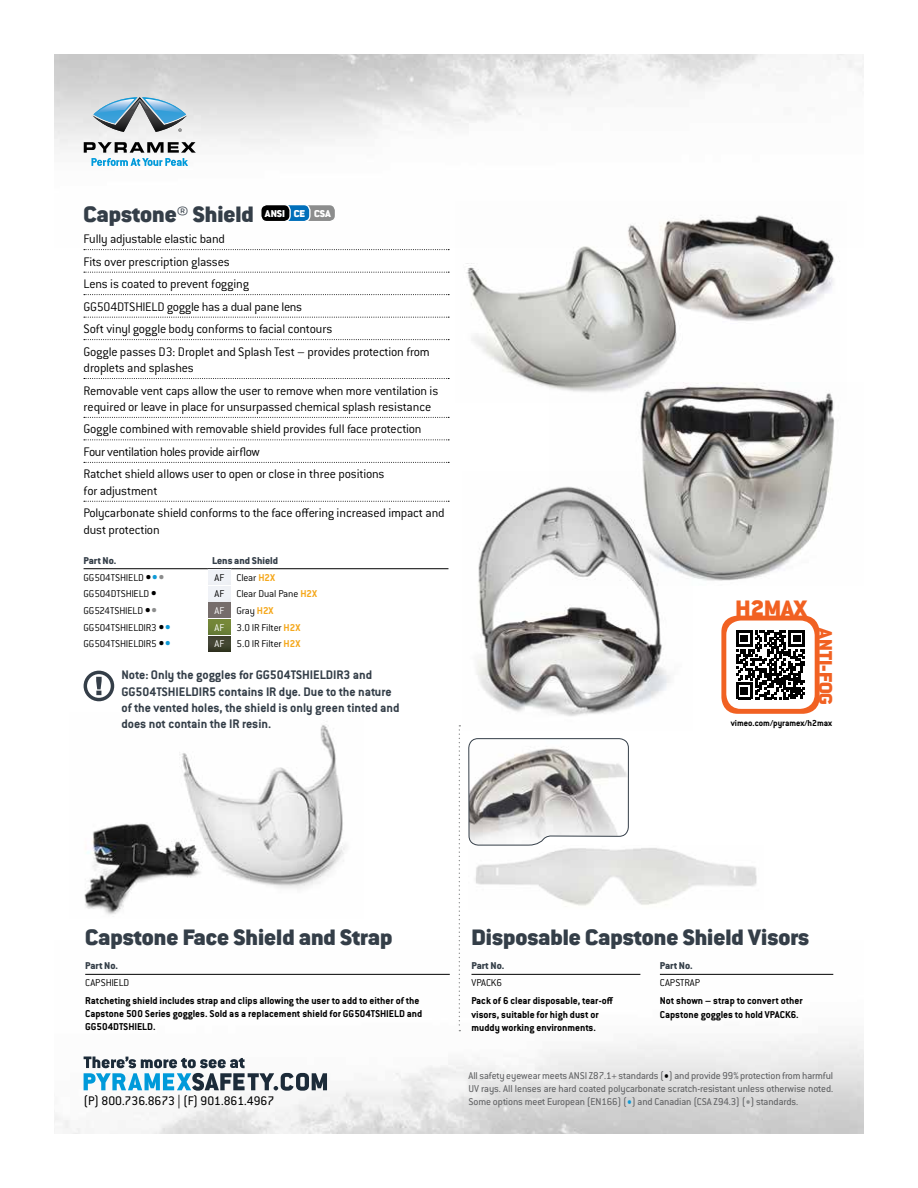
<style>
.page{position:relative;width:918px;height:1188px;background:#fff}
.page>*{position:absolute;margin:0;border:0;box-sizing:border-box;transform-origin:0 0}
.t1{font:900 24.6px "Conduit ITC Std";color:#343e48}
.t2{font:900 24.6px "Conduit ITC Std";color:#f16122}
.t3{font:900 20.4px "Conduit ITC Std";color:#f16122}
.t4{font:300 13.65px/22.5px "Conduit ITC Std";letter-spacing:-.015em;color:#000}
.t5{font:700 13.65px/16.4px "Conduit ITC Std";color:#343e48}
.t6{font:13.65px "Conduit ITC Std";color:#000}
.t7{font:700 10.95px/13.6px "Conduit ITC Std";color:#000}
.t8{font:10.95px/13px "Conduit ITC Std";letter-spacing:-.005em;color:#5f6062}
.t9{font:300 10.95px/16.6px "Conduit ITC Std";letter-spacing:-.01em;color:#000}
.t10{font:800 10.95px/16.6px "Conduit ITC Std";color:#343e48}
.t11{font:900 10.95px "Conduit ITC Std";color:#fff}
.t12{font:700 9.6px "Conduit ITC Std";color:#000}
.s1{font-weight:900;font-size:12.6px}
.s2{font-weight:900;font-size:12.6px;color:#0f9ad6}
.s3{font-weight:900;font-size:12.6px;color:#8c8d8d}
.s4{font-weight:700;color:#f5a81c}
.s5{color:#fff}
.s6{font-weight:800;color:#343e48}
.s7{font-weight:300;color:#000}
.s8{font-size:12.6px;color:#000}
.s9{font-size:12.6px;color:#0f9ad6}
.s10{font-size:12.6px;color:#8b8d8e}
</style>
<div class="page">
<svg style="left:84px;top:1057px;width:243px;height:34px"></svg>
<svg style="left:84px;top:142px;width:112px;height:24px"></svg>
<svg style="left:93px;top:97px;width:94px;height:35px;background:#91adbe"></svg>
<img style="left:629px;top:848px;width:128px;height:57px">
<svg style="left:468px;top:738px;width:161px;height:396px"></svg>
<svg style="left:459px;top:725px;width:1px;height:306px"></svg>
<hr style="left:85px;top:974px;width:365px;height:1px;background:#000">
<img style="left:84px;top:721px;width:262px;height:194px">
<hr style="left:472px;top:974px;width:168px;height:1px;background:#000">
<hr style="left:660px;top:974px;width:173px;height:1px;background:#000">
<div style="left:261px;top:205px;width:75px;height:17px;background:#8c8d8d;border-radius:6px"></div>
<div style="left:260px;top:204px;width:76px;height:18px;border:1px solid #fff;border-radius:6px"></div>
<div style="left:261px;top:205px;width:49px;height:17px;background:#006fba;border-radius:6px"></div>
<div style="left:260px;top:204px;width:51px;height:18px;border:1px solid #fff;border-radius:6px"></div>
<div style="left:261px;top:205px;width:29px;height:17px;background:#000;border-radius:6px"></div>
<div style="left:260px;top:204px;width:31px;height:18px;border:1px solid #fff;border-radius:6px"></div>
<svg style="left:84px;top:249px;width:365px;height:1px"></svg>
<svg style="left:84px;top:272px;width:365px;height:1px"></svg>
<svg style="left:84px;top:294px;width:365px;height:1px"></svg>
<svg style="left:84px;top:317px;width:365px;height:1px"></svg>
<svg style="left:84px;top:339px;width:365px;height:1px"></svg>
<svg style="left:84px;top:378px;width:365px;height:1px"></svg>
<svg style="left:84px;top:417px;width:365px;height:1px"></svg>
<svg style="left:84px;top:440px;width:365px;height:1px"></svg>
<svg style="left:84px;top:462px;width:365px;height:1px"></svg>
<svg style="left:84px;top:501px;width:365px;height:1px"></svg>
<hr style="left:84px;top:568px;width:123px;height:1px;background:#000">
<svg style="left:207px;top:568px;width:25px;height:1px"></svg>
<hr style="left:232px;top:568px;width:216px;height:1px;background:#000">
<img style="left:208px;top:620px;width:22px;height:31px">
<div style="left:84px;top:671px;width:30px;height:30px;border:3px solid #343e48;border-radius:50%"></div>
<svg style="left:96px;top:677px;width:6px;height:18px"></svg>
<div style="left:721px;top:616px;width:99px;height:98px;background:#f16122;border-radius:16px"></div>
<div style="left:726px;top:621px;width:89px;height:88px;background:#fff;border-radius:15px"></div>
<svg style="left:736px;top:630px;width:69px;height:69px"></svg>
<img style="left:466px;top:214px;width:374px;height:174px">
<img style="left:477px;top:490px;width:193px;height:226px">
<img style="left:550px;top:383px;width:290px;height:202px">
<p class="t1" style="left:84px;top:201px;width:172px">Capstone® Shield</p>
<p class="t11" style="left:265px;top:207px;width:68px">ANSI CE CSA</p>
<p class="t4" style="left:84px;top:227px;width:348px">Fully adjustable elastic band<br>Fits over prescription glasses<br>Lens is coated to prevent fogging<br>GG504DTSHIELD goggle has a dual pane lens<br>Soft vinyl goggle body conforms to facial contours<br>Goggle passes D3: Droplet and Splash Test – provides protection from</p>
<p class="t4" style="left:84px;top:356px;width:356px">droplets and splashes<br>Removable vent caps allow the user to remove when more ventilation is</p>
<p class="t4" style="left:84px;top:395px;width:349px">required or leave in place for unsurpassed chemical splash resistance Goggle combined with removable shield provides full face protection Four ventilation holes provide airflow<br>Ratchet shield allows user to open or close in three positions</p>
<p class="t4" style="left:84px;top:479px;width:363px">for adjustment<br>Polycarbonate shield conforms to the face offering increased impact and</p>
<p class="t4" style="left:84px;top:518px;width:78px">dust protection</p>
<p class="t10" style="left:84px;top:552px;width:34px">Part No.</p>
<p class="t10" style="left:212px;top:552px;width:68px">Lens and Shield</p>
<p class="t9" style="left:84px;top:568px;width:82px">GG504TSHIELD <span class="s1">•</span><span class="s2">•</span><span class="s3">•</span></p>
<p class="t9" style="left:214px;top:568px;width:62px">AF Clear <span class="s4">H2X</span></p>
<p class="t9" style="left:84px;top:585px;width:75px">GG504DTSHIELD <span class="s1">•</span></p>
<p class="t9" style="left:214px;top:585px;width:104px">AF Clear Dual Pane <span class="s4">H2X</span></p>
<p class="t9" style="left:84px;top:602px;width:75px">GG524TSHIELD <span class="s1">•</span><span class="s3">•</span></p>
<p class="t9" style="left:214px;top:602px;width:61px"><span class="s5">AF</span> Gray <span class="s4">H2X</span></p>
<p class="t9" style="left:84px;top:619px;width:89px">GG504TSHIELDIR3 <span class="s1">•</span><span class="s2">•</span></p>
<p class="t9" style="left:214px;top:619px;width:87px"><span class="s5">AF</span> 3.0 IR Filter <span class="s4">H2X</span></p>
<p class="t9" style="left:84px;top:635px;width:89px">GG504TSHIELDIR5 <span class="s1">•</span><span class="s2">•</span></p>
<p class="t9" style="left:214px;top:635px;width:87px"><span class="s5">AF</span> 5.0 IR Filter <span class="s4">H2X</span></p>
<p class="t5" style="left:121px;top:666px;width:280px">Note: Only the goggles for GG504TSHIELDIR3 and GG504TSHIELDIR5 contains IR dye. Due to the nature of the vented holes, the shield is only green tinted and does not contain the IR resin.</p>
<p class="t2" style="left:736px;top:595px;width:73px">H2MAX</p>
<p class="t3" style="left:837px;top:628px;width:78px;rotate:90deg">ANTI-FOG</p>
<p class="t12" style="left:731px;top:717px;width:103px">vimeo.com/pyramex/h2max</p>
<p class="t1" style="left:85px;top:924px;width:309px">Capstone Face Shield and Strap</p>
<p class="t9" style="left:85px;top:957px;width:46px"><span class="s6">Part No.<br></span>CAPSHIELD</p>
<p class="t7" style="left:85px;top:994px;width:339px;line-height:13px">Ratcheting shield includes strap and clips allowing the user to add to either of the<br>Capstone 500 Series goggles. Sold as a replacement shield for GG504TSHIELD and<br>GG504DTSHIELD.</p>
<p class="t1" style="left:472px;top:924px;width:339px">Disposable Capstone Shield Visors</p>
<p class="t10" style="left:472px;top:957px;width:34px">Part No.<br><span class="s7">VPACK6</span></p>
<p class="t7" style="left:472px;top:993px;width:143px">Pack of 6 clear disposable, tear-off visors, suitable for high dust or muddy working environments.</p>
<p class="t7" style="left:660px;top:993px;width:144px">Not shown – strap to convert other<br>Capstone goggles to hold VPACK6.</p>
<p class="t9" style="left:660px;top:957px;width:42px"><span class="s6">Part No.<br></span>CAPSTRAP</p>
<p class="t8" style="left:468px;top:1069px;width:366px">All safety eyewear meets ANSI Z87.1+ standards (<span class="s8">•</span>) and provide 99% protection from harmful<br>UV rays. All lenses are hard coated polycarbonate scratch-resistant unless otherwise noted.</p>
<p class="t6" style="left:84px;top:1093px;width:192px">(P) 800.736.8673 | (F) 901.861.4967</p>
<p class="t8" style="left:468px;top:1095px;width:331px">Some options meet European (EN166) (<span class="s9">•</span>) and Canadian (CSA Z94.3) (<span class="s10">•</span>) standards.</p>
</div>
